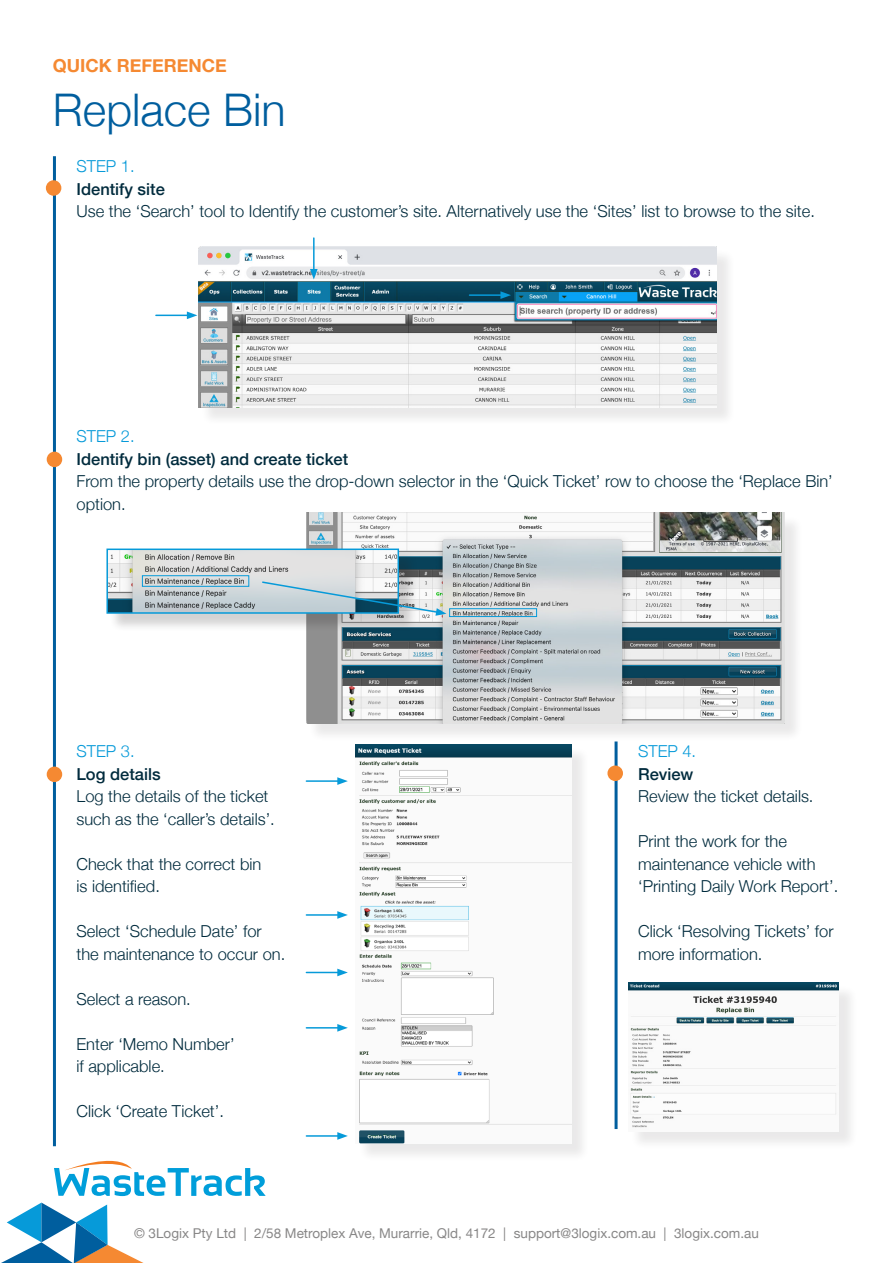
<style>
.page{position:relative;width:893px;height:1263px;background:#fff}
.page>*{position:absolute;margin:0;border:0;box-sizing:border-box;transform-origin:0 0}
.t1{font:300 45px "Helvetica Neue";color:#005e9e}
.t2{font:700 18px "Helvetica Neue";color:#f58932}
.t3{font:300 16.5px/22.5px "Helvetica Neue";color:#002b3d}
.t4{font:500 16.5px "Helvetica Neue";color:#002b3d}
.t5{font:300 16.5px "Helvetica Neue";color:#069ad9}
.t6{font:13.5px "Helvetica Neue";color:#888787}
</style>
<div class="page">
<svg style="left:54px;top:1160px;width:212px;height:36px"></svg>
<svg style="left:1px;top:1202px;width:143px;height:61px"></svg>
<div style="left:358px;top:746px;width:232px;height:416px;background:#f2f2f2"></div>
<img style="left:356px;top:744px;width:215px;height:400px">
<hr style="left:53px;top:156px;width:3px;height:990px;background:#005e9e">
<div style="left:46px;top:180px;width:15px;height:16px;background:#f58932;border-radius:50%"></div>
<div style="left:47px;top:452px;width:15px;height:15px;background:#f58932;border-radius:50%"></div>
<div style="left:47px;top:766px;width:15px;height:16px;background:#f58932;border-radius:50%"></div>
<hr style="left:615px;top:741px;width:3px;height:388px;background:#005e9e">
<div style="left:607px;top:765px;width:16px;height:16px;background:#f58932;border-radius:50%"></div>
<div style="left:630px;top:985px;width:228px;height:165px;background:#231f20;opacity:.1"></div>
<img style="left:628px;top:982px;width:211px;height:150px">
<div style="left:308px;top:515px;width:495px;height:227px;background:#231f20;opacity:.1"></div>
<img style="left:306px;top:513px;width:479px;height:211px">
<div style="left:449px;top:608px;width:88px;height:9px;border:1px solid #069ad9"></div>
<div style="left:109px;top:551px;width:309px;height:81px;background:#231f20;opacity:.2"></div>
<img style="left:109px;top:551px;width:287px;height:60px">
<div style="left:106px;top:548px;width:293px;height:66px;border:2px solid #069ad9"></div>
<div style="left:142px;top:575px;width:107px;height:12px;border:1px solid #069ad9"></div>
<div style="left:201px;top:248px;width:534px;height:178px;background:#231f20;opacity:.1"></div>
<img style="left:198px;top:246px;width:519px;height:161px">
<hr style="left:469px;top:294px;width:34px;height:2px;background:#069ad9">
<svg style="left:500px;top:291px;width:11px;height:8px"></svg>
<hr style="left:313px;top:238px;width:2px;height:33px;background:#069ad9">
<svg style="left:310px;top:269px;width:8px;height:10px"></svg>
<hr style="left:156px;top:315px;width:33px;height:1px;background:#069ad9">
<svg style="left:187px;top:311px;width:10px;height:8px"></svg>
<hr style="left:306px;top:780px;width:34px;height:2px;background:#069ad9">
<svg style="left:337px;top:777px;width:11px;height:8px"></svg>
<hr style="left:306px;top:914px;width:34px;height:2px;background:#069ad9">
<svg style="left:337px;top:911px;width:11px;height:8px"></svg>
<hr style="left:306px;top:972px;width:34px;height:1px;background:#069ad9">
<svg style="left:337px;top:969px;width:11px;height:7px"></svg>
<hr style="left:306px;top:1027px;width:34px;height:1px;background:#069ad9">
<svg style="left:337px;top:1024px;width:11px;height:8px"></svg>
<hr style="left:306px;top:1135px;width:34px;height:2px;background:#069ad9">
<svg style="left:337px;top:1132px;width:11px;height:8px"></svg>
<svg style="left:261px;top:580px;width:185px;height:36px;background:#b0c5ce"></svg>
<p class="t2" style="left:53px;top:51px;width:175px">QUICK REFERENCE</p>
<p class="t1" style="left:53px;top:74px;width:234px">Replace Bin</p>
<p class="t5" style="left:77px;top:153px;width:60px">STEP 1.</p>
<p class="t4" style="left:77px;top:176px;width:90px">Identify site</p>
<p class="t3" style="left:77px;top:199px;width:740px">Use the ‘Search’ tool to Identify the customer’s site. Alternatively use the ‘Sites’ list to browse to the site.</p>
<p class="t5" style="left:77px;top:423px;width:60px">STEP 2.</p>
<p class="t4" style="left:77px;top:446px;width:273px">Identify bin (asset) and create ticket</p>
<p class="t3" style="left:77px;top:469px;width:758px">From the property details use the drop-down selector in the ‘Quick Ticket’ row to choose the ‘Replace Bin’ option.</p>
<p class="t5" style="left:77px;top:738px;width:60px">STEP 3.</p>
<p class="t4" style="left:77px;top:761px;width:86px">Log details</p>
<p class="t3" style="left:77px;top:784px;width:200px">Log the details of the ticket such as the ‘caller’s details’.</p>
<p class="t3" style="left:77px;top:851px;width:186px">Check that the correct bin is identified.</p>
<p class="t3" style="left:77px;top:919px;width:210px">Select ‘Schedule Date’ for the maintenance to occur on.</p>
<p class="t3" style="left:77px;top:986px;width:116px">Select a reason.</p>
<p class="t3" style="left:77px;top:1031px;width:160px">Enter ‘Memo Number’ if applicable.</p>
<p class="t3" style="left:77px;top:1099px;width:149px">Click ‘Create Ticket’.</p>
<p class="t5" style="left:638px;top:738px;width:60px">STEP 4.</p>
<p class="t4" style="left:638px;top:761px;width:57px">Review</p>
<p class="t3" style="left:638px;top:784px;width:177px">Review the ticket details.</p>
<p class="t3" style="left:638px;top:829px;width:202px">Print the work for the maintenance vehicle with ‘Printing Daily Work Report’.</p>
<p class="t3" style="left:638px;top:919px;width:197px">Click ‘Resolving Tickets’ for more information.</p>
<p class="t6" style="left:134px;top:1223px;width:626px">© 3Logix Pty Ltd | 2/58 Metroplex Ave, Murarrie, Qld, 4172 | support@3logix.com.au | 3logix.com.au</p>
</div>
